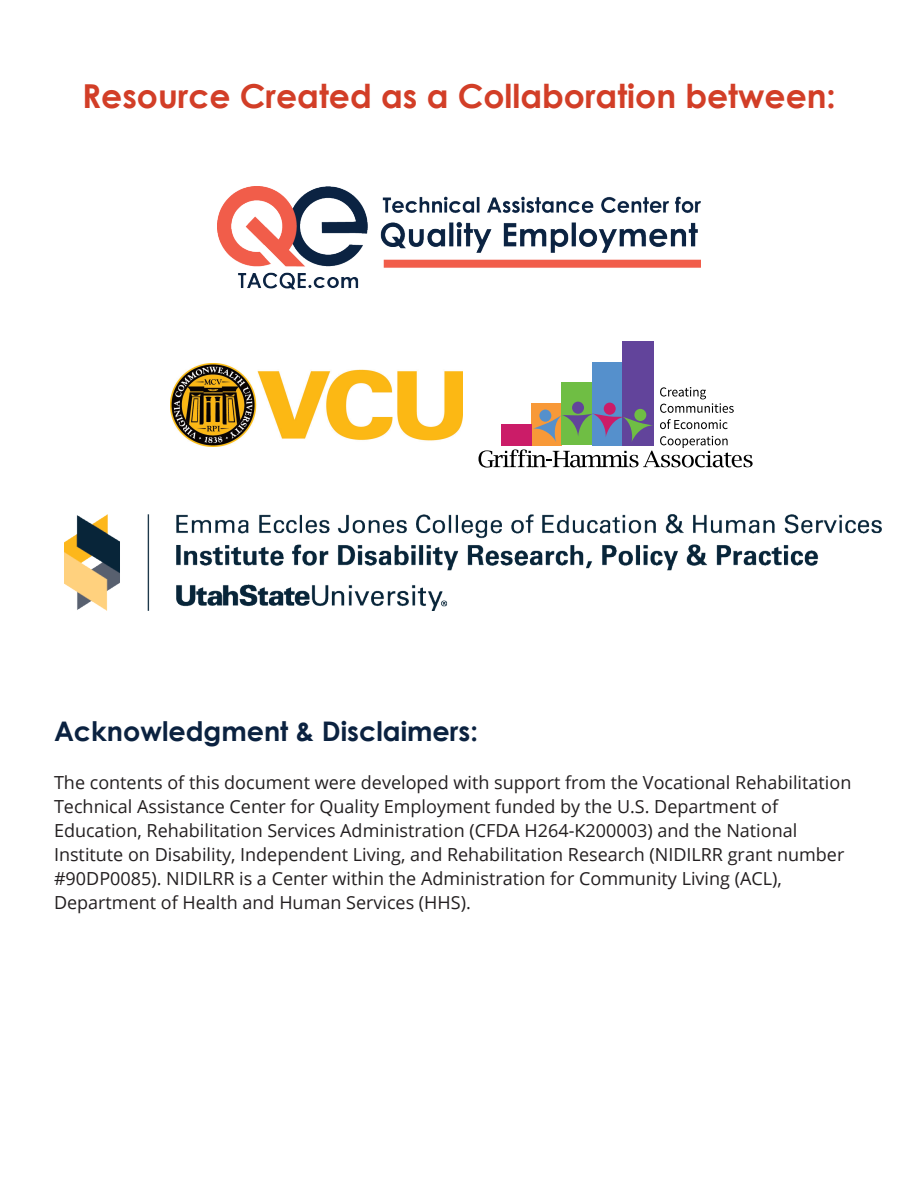
<style>
.page{position:relative;width:918px;height:1188px;background:#fff}
.page>*{position:absolute;margin:0;border:0;box-sizing:border-box;transform-origin:0 0}
.H1_Style{font:700 33px "Century Gothic";color:#d23e27}
.H2_Style{font:700 27px "Century Gothic";color:#0b2240}
.t1{font:18px/24px "Open Sans";color:#231f20}
</style>
<div class="page">
<img style="left:218px;top:187px;width:482px;height:103px">
<img style="left:171px;top:363px;width:291px;height:84px">
<div style="left:562px;top:382px;width:30px;height:63px;background:#6fbe44"></div>
<div style="left:592px;top:362px;width:30px;height:83px;background:#5590cc"></div>
<div style="left:622px;top:341px;width:31px;height:104px;background:#62449b"></div>
<svg style="left:479px;top:387px;width:274px;height:81px"></svg>
<img style="left:65px;top:514px;width:816px;height:96px">
<h1 class="H1_Style" style="left:82px;top:71px;width:755px">Resource Created as a Collaboration between:</h1>
<h2 class="H2_Style" style="left:54px;top:711px;width:425px">Acknowledgment &amp; Disclaimers:</h2>
<p class="t1" style="left:54px;top:770px;width:799px">The contents of this document were developed with support from the Vocational Rehabilitation Technical Assistance Center for Quality Employment funded by the U.S. Department of Education, Rehabilitation Services Administration (CFDA H264-K200003) and the National Institute on Disability, Independent Living, and Rehabilitation Research (NIDILRR grant number #90DP0085). NIDILRR is a Center within the Administration for Community Living (ACL), Department of Health and Human Services (HHS).</p>
</div>
